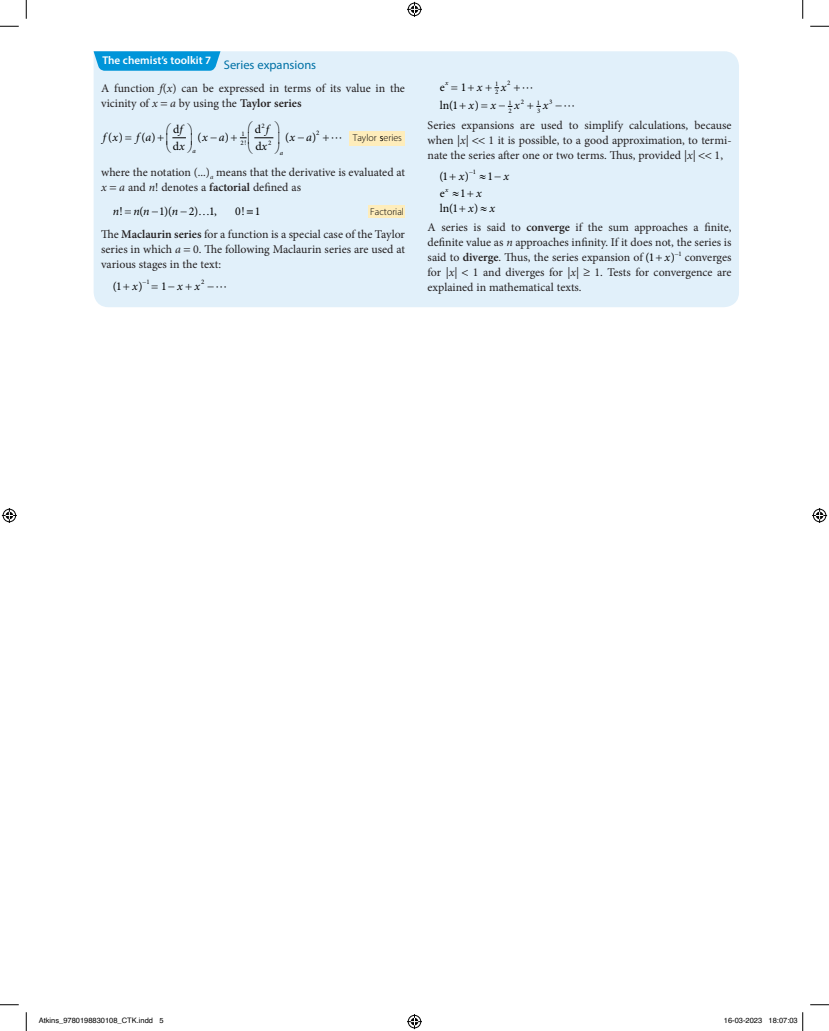
<style>
.page{position:relative;width:829px;height:1031px;background:#fff}
.page>*{position:absolute;margin:0;border:0;box-sizing:border-box;transform-origin:0 0}
.t1{font:11.88px/15px "Minion Pro";color:#231f20}
.t2{font:11.88px/17px "Minion Pro";color:#000}
.t3{font:italic 11.88px "Minion Pro";color:#000}
.t4{font:600 11.25px "Myriad Pro";color:#fff}
.t5{font:300 10px "Myriad Pro";color:#000}
.t6{font:7.5px "Helvetica";color:#000}
.t7{font:6.88px/8px "Minion Pro";color:#000}
.t8{font:italic 6.88px "Minion Pro";color:#000}
.s1{font-weight:400;font-size:12.5px;color:#0071a5}
.s2{font-style:italic}
.s3{font-weight:600}
.s4{font-style:normal}
.s5{font-style:italic;color:#000}
.s6{color:#000}
</style>
<div class="page">
<div style="left:94px;top:51px;width:645px;height:256px;background:#e1f0fa"></div>
<svg style="left:94px;top:51px;width:126px;height:20px;background:#109bdb"></svg>
<div style="left:368px;top:205px;width:37px;height:13px;background:#feedbb"></div>
<div style="left:350px;top:131px;width:55px;height:14px;background:#feedbb"></div>
<svg style="left:0;top:25px;width:19px;height:2px"></svg>
<svg style="left:810px;top:25px;width:18px;height:2px"></svg>
<svg style="left:0;top:1004px;width:19px;height:1px"></svg>
<svg style="left:810px;top:1004px;width:18px;height:1px"></svg>
<svg style="left:25px;top:0;width:2px;height:19px"></svg>
<svg style="left:25px;top:1012px;width:2px;height:18px"></svg>
<svg style="left:802px;top:0;width:1px;height:19px"></svg>
<svg style="left:407px;top:2px;width:15px;height:15px"></svg>
<svg style="left:407px;top:1014px;width:15px;height:15px"></svg>
<svg style="left:2px;top:508px;width:15px;height:15px"></svg>
<svg style="left:812px;top:508px;width:15px;height:15px"></svg>
<svg style="left:802px;top:1012px;width:1px;height:18px"></svg>
<svg style="left:161px;top:102px;width:6px;height:3px"></svg>
<svg style="left:125px;top:136px;width:6px;height:3px"></svg>
<svg style="left:158px;top:123px;width:34px;height:30px"></svg>
<div style="left:231px;top:121px;width:48px;height:33px;background:#e1f0fa"></div>
<svg style="left:323px;top:135px;width:18px;height:6px"></svg>
<svg style="left:110px;top:186px;width:6px;height:3px"></svg>
<svg style="left:125px;top:210px;width:6px;height:3px"></svg>
<svg style="left:199px;top:213px;width:10px;height:2px"></svg>
<svg style="left:247px;top:209px;width:6px;height:4px"></svg>
<svg style="left:184px;top:249px;width:6px;height:3px"></svg>
<svg style="left:123px;top:284px;width:6px;height:6px"></svg>
<svg style="left:152px;top:285px;width:6px;height:3px"></svg>
<svg style="left:186px;top:284px;width:6px;height:6px"></svg>
<svg style="left:208px;top:286px;width:18px;height:1px"></svg>
<svg style="left:451px;top:86px;width:6px;height:3px"></svg>
<svg style="left:468px;top:85px;width:6px;height:6px"></svg>
<svg style="left:485px;top:85px;width:14px;height:6px"></svg>
<svg style="left:514px;top:85px;width:18px;height:6px"></svg>
<svg style="left:459px;top:103px;width:6px;height:6px"></svg>
<svg style="left:481px;top:105px;width:6px;height:3px"></svg>
<svg style="left:499px;top:106px;width:13px;height:1px"></svg>
<svg style="left:527px;top:103px;width:14px;height:6px"></svg>
<svg style="left:555px;top:106px;width:18px;height:1px"></svg>
<svg style="left:472px;top:138px;width:13px;height:6px"></svg>
<svg style="left:699px;top:153px;width:12px;height:6px"></svg>
<svg style="left:450px;top:174px;width:6px;height:6px"></svg>
<svg style="left:479px;top:175px;width:6px;height:4px"></svg>
<svg style="left:452px;top:192px;width:6px;height:4px"></svg>
<svg style="left:467px;top:191px;width:6px;height:6px"></svg>
<svg style="left:459px;top:206px;width:6px;height:6px"></svg>
<svg style="left:480px;top:207px;width:6px;height:4px"></svg>
<svg style="left:656px;top:255px;width:6px;height:6px"></svg>
<svg style="left:462px;top:270px;width:6px;height:6px"></svg>
<p class="t4" style="left:102px;top:53px;width:215px">The chemist’s toolkit 7 <span class="s1">Series expansions</span></p>
<p class="t1" style="left:101px;top:81px;width:305px">A function <span class="s2">f</span>(<span class="s2">x</span>) can be expressed in terms of its value in the vicinity of <span class="s2">x a</span> by using the <span class="s3">Taylor series</span></p>
<p class="t3" style="left:103px;top:129px;width:17px">f x</p>
<p class="t3" style="left:136px;top:129px;width:17px">f a</p>
<p class="t2" style="left:173px;top:121px;width:13px">d<span class="s2">f </span>d<span class="s2">x</span></p>
<p class="t2" style="left:198px;top:128px;width:33px">(<span class="s2">x a</span>)</p>
<p class="t2" style="left:255px;top:121px;width:16px">d <span class="s2">f </span>d<span class="s2">x</span></p>
<p class="t2" style="left:285px;top:128px;width:33px">(<span class="s2">x a</span>)</p>
<p class="t8" style="left:192px;top:146px;width:5px">a</p>
<p class="t8" style="left:280px;top:148px;width:5px">a</p>
<p class="t7" style="left:262px;top:122px;width:5px">2</p>
<p class="t7" style="left:316px;top:129px;width:5px">2</p>
<p class="t7" style="left:241px;top:130px;width:5px">1</p>
<p class="t2" style="left:108px;top:128px;width:16px">( )</p>
<p class="t2" style="left:142px;top:128px;width:15px">( )</p>
<p class="t7" style="left:240px;top:138px;width:7px">2!</p>
<p class="t5" style="left:353px;top:131px;width:51px">Taylor series</p>
<p class="t1" style="left:101px;top:164px;width:305px">where the notation (...)<sub>a</sub> means that the derivative is evaluated at <span class="s2">x a</span> and <span class="s2">n</span>! denotes a <span class="s3">factorial</span> defined as</p>
<p class="t3" style="left:113px;top:203px;width:11px">n<span class="s4">!</span></p>
<p class="t2" style="left:134px;top:202px;width:46px">(<span class="s2">n n</span> 1)(<span class="s2">n</span></p>
<p class="t2" style="left:189px;top:202px;width:11px">2)</p>
<p class="t2" style="left:209px;top:202px;width:9px">,1</p>
<p class="t2" style="left:235px;top:202px;width:27px">0! 1</p>
<p class="t5" style="left:370px;top:205px;width:35px">Factorial</p>
<p class="t1" style="left:101px;top:227px;width:305px;text-align:justify">The <span class="s3">Maclaurin series</span> for a function is a special case of the Taylor series in which <span class="s2">a</span> 0. The following Maclaurin series are used at various stages in the text:</p>
<p class="t2" style="left:113px;top:277px;width:10px">(1</p>
<p class="t3" style="left:132px;top:278px;width:12px">x<span class="s4">)</span></p>
<p class="t2" style="left:161px;top:277px;width:7px">1</p>
<p class="t7" style="left:268px;top:139px;width:5px">2</p>
<p class="t7" style="left:146px;top:278px;width:5px">1</p>
<p class="t7" style="left:201px;top:278px;width:5px">2</p>
<p class="t3" style="left:177px;top:278px;width:25px">x x</p>
<p class="t7" style="left:507px;top:79px;width:5px">2</p>
<p class="t2" style="left:439px;top:78px;width:44px">e<sup>x</sup> 1<span class="s2">x</span></p>
<p class="t3" style="left:495px;top:79px;width:13px">x<sup>1</sup></p>
<p class="t7" style="left:495px;top:88px;width:5px">2</p>
<p class="t2" style="left:440px;top:97px;width:20px">ln(1</p>
<p class="t3" style="left:468px;top:97px;width:12px">x<span class="s4">)</span></p>
<p class="t7" style="left:508px;top:99px;width:5px">1<br>2</p>
<p class="t7" style="left:520px;top:98px;width:5px">2</p>
<p class="t7" style="left:537px;top:99px;width:5px">1<br>3</p>
<p class="t7" style="left:549px;top:98px;width:5px">3</p>
<p class="t3" style="left:490px;top:97px;width:7px">x</p>
<p class="t3" style="left:514px;top:97px;width:7px">x</p>
<p class="t3" style="left:542px;top:97px;width:7px">x</p>
<p class="t1" style="left:427px;top:118px;width:305px">Series expansions are used to simplify calculations, because when |<span class="s2">x|</span></p>
<p class="t1" style="left:427px;top:133px;width:305px;text-indent:61px">1 it is possible, to a good approximation, to termi&shy;nate the series after one or two terms. Thus, provided |<span class="s2">x|</span></p>
<p class="t1" style="left:714px;top:148px;width:10px">1,</p>
<p class="t7" style="left:473px;top:168px;width:5px">1</p>
<p class="t2" style="left:439px;top:167px;width:10px">(1</p>
<p class="t3" style="left:458px;top:168px;width:12px">x<span class="s4">)</span></p>
<p class="t2" style="left:487px;top:167px;width:7px">1</p>
<p class="t3" style="left:503px;top:168px;width:7px">x</p>
<p class="t2" style="left:439px;top:186px;width:43px;line-height:15px">e<sup>x</sup> 1<span class="s2">x </span>ln(1 <span class="s2">x</span>)</p>
<p class="t1" style="left:427px;top:199px;width:305px;line-height:18.8px;text-indent:62px"><span class="s5">x<br></span>A series is said to <span class="s3">converge</span> if the sum approaches a finite,</p>
<p class="t1" style="left:427px;top:235px;width:305px">definite value as <span class="s2">n</span> approaches infinity. If it does not, the series is said to <span class="s3">diverge</span>. Thus, the series expansion of <span class="s6">(1</span></p>
<p class="t2" style="left:670px;top:249px;width:6px">)</p>
<p class="t7" style="left:678px;top:249px;width:5px">1</p>
<p class="t1" style="left:664px;top:250px;width:68px"><span class="s5">x</span> converges</p>
<p class="t1" style="left:427px;top:265px;width:31px">for |<span class="s2">x|</span></p>
<p class="t1" style="left:427px;top:265px;width:305px;text-indent:45px">1 and diverges for |<span class="s2">x|</span> ≥ 1. Tests for convergence are explained in mathematical texts.</p>
<p class="t6" style="left:39px;top:1015px;width:126px">Atkins_9780198830108_CTK.indd 5</p>
<p class="t6" style="left:723px;top:1015px;width:75px">16-03-2023 18:07:03</p>
</div>
